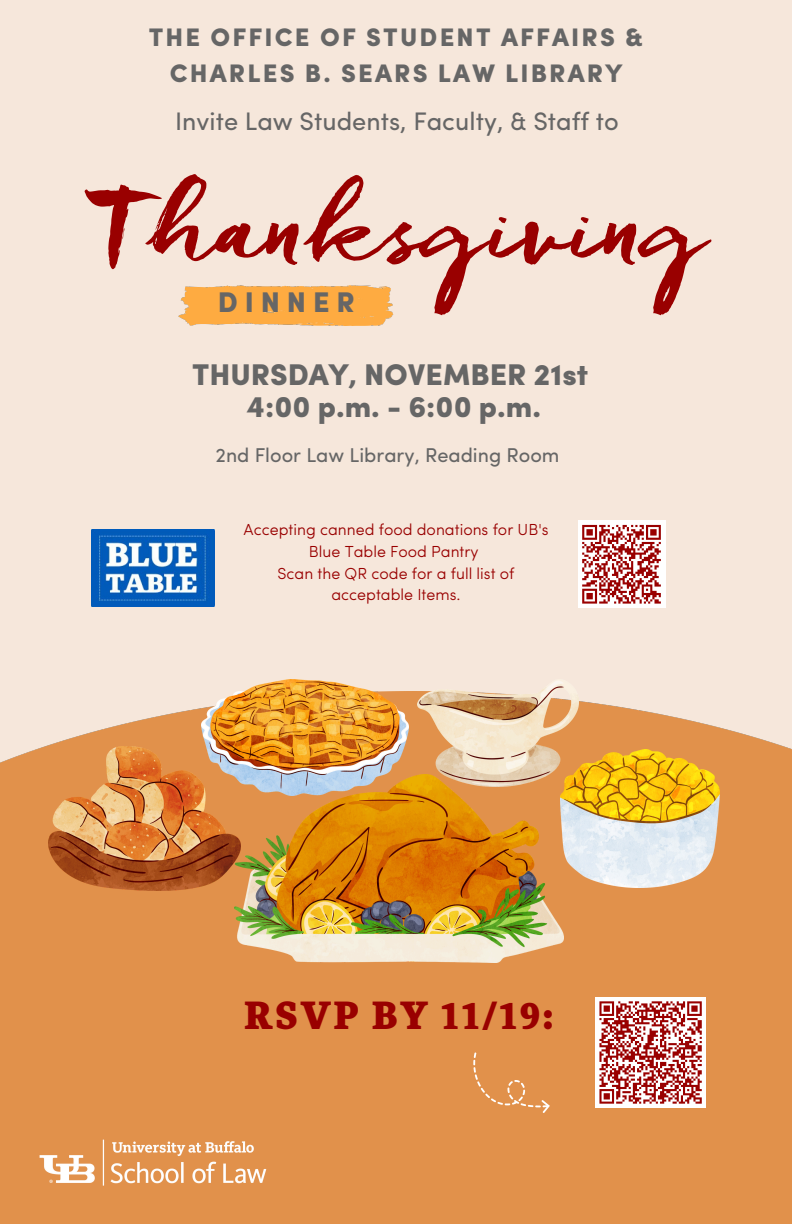
<style>
.page{position:relative;width:792px;height:1224px;background:#f6e7db}
.page>*{position:absolute;margin:0;border:0;box-sizing:border-box;transform-origin:0 0}
.t1{font:105.6px "Freeland";color:#900}
.t2{font:900 36.8px "More Pro";letter-spacing:.085em;color:#900}
.t3{font:900 30px/32.2px "Sofia Pro";color:#666;text-align:center}
.t4{font:900 28.5px "Sofia Pro";letter-spacing:.24em;color:#666}
.t5{font:900 25.4px/35.2px "Sofia Pro";letter-spacing:.085em;color:#666;text-align:center}
.t6{font:25.4px "Sofia Pro";color:#666}
.t7{font:20px "Sofia Pro";color:#666}
.t8{font:300 16px/21.8px "Sofia Pro";color:#900;text-align:center}
</style>
<div class="page">
<div style="left:0;top:691px;width:792px;height:533px;background:#e1914b"></div>
<img style="left:418px;top:680px;width:160px;height:95px">
<img style="left:202px;top:680px;width:207px;height:95px">
<img style="left:560px;top:749px;width:159px;height:138px">
<img style="left:49px;top:746px;width:192px;height:145px">
<img style="left:235px;top:775px;width:329px;height:187px">
<img style="left:92px;top:529px;width:122px;height:78px">
<div style="left:595px;top:997px;width:111px;height:111px;background:#fff"></div>
<svg style="left:599px;top:1001px;width:103px;height:103px"></svg>
<div style="left:578px;top:521px;width:87px;height:87px;background:#fff"></div>
<svg style="left:582px;top:524px;width:79px;height:80px"></svg>
<svg style="left:473px;top:1052px;width:77px;height:61px;background:#e29654"></svg>
<img style="left:31px;top:1133px;width:256px;height:60px">
<img style="left:179px;top:286px;width:215px;height:39px">
<p class="t5" style="left:149px;top:22px;width:496px">THE OFFICE OF STUDENT AFFAIRS &amp;<br>CHARLES B. SEARS LAW LIBRARY</p>
<p class="t6" style="left:175px;top:111px;width:445px">Invite Law Students, Faculty, &amp; Staff to</p>
<p class="t1" style="left:85px;top:157px;width:625px">Thanksgiving</p>
<p class="t4" style="left:218px;top:290px;width:138px">DINNER</p>
<p class="t3" style="left:192px;top:361px;width:398px">THURSDAY, NOVEMBER 21st<br>4:00 p.m. - 6:00 p.m.</p>
<p class="t7" style="left:216px;top:447px;width:346px">2nd Floor Law Library, Reading Room</p>
<p class="t8" style="left:243px;top:520px;width:307px">Accepting canned food donations for UB's<br>Blue Table Food Pantry</p>
<p class="t8" style="left:277px;top:564px;width:239px">Scan the QR code for a full list of acceptable Items.</p>
<p class="t2" style="left:245px;top:999px;width:310px">RSVP BY 11/19:</p>
</div>
